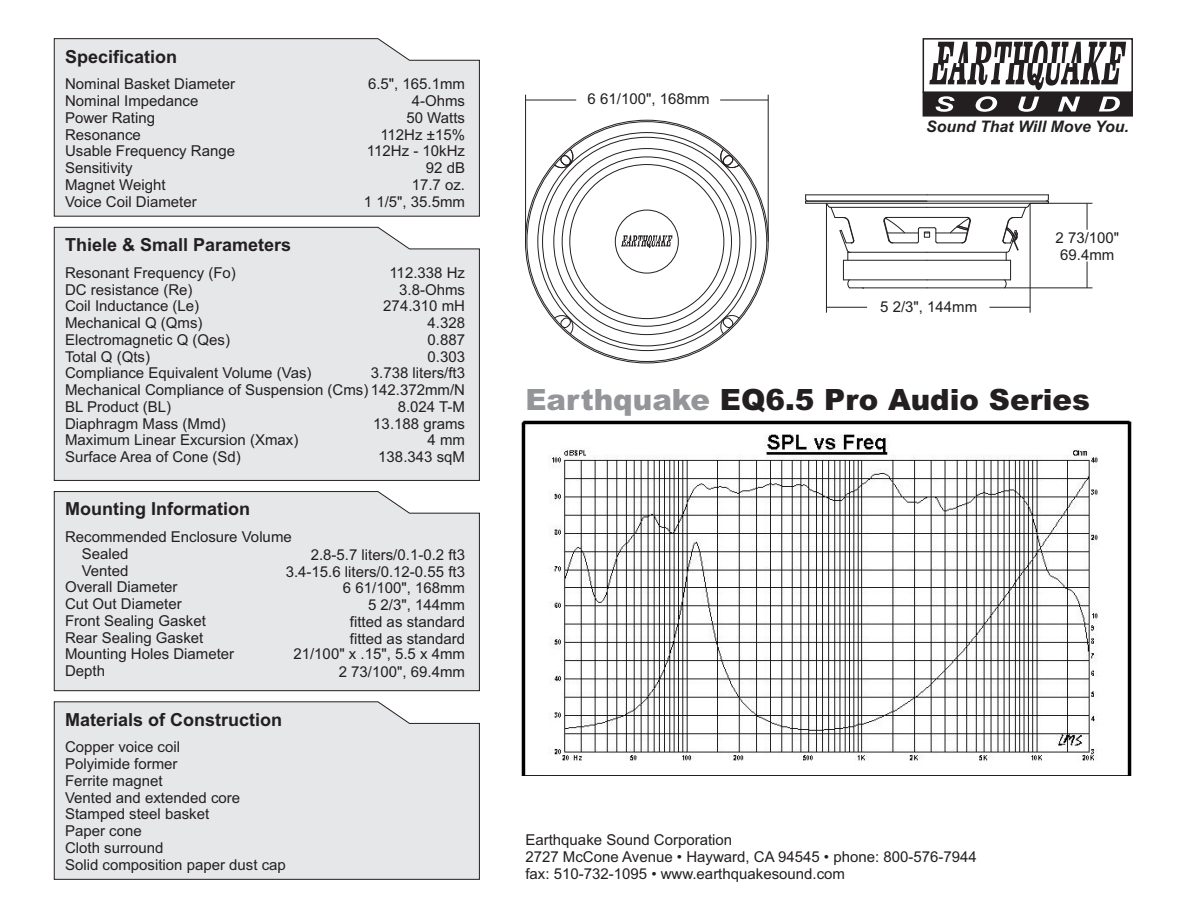
<style>
.page{position:relative;width:1188px;height:918px;background:#fff}
.page>*{position:absolute;margin:0;border:0;box-sizing:border-box;transform-origin:0 0}
.t1{font:900 29.4px "Arial";color:#231f20}
.t2{font:700 18px "Arial";color:#231f20}
.t3{font:italic 700 15.9px "Arial";color:#231f20}
.t4{font:15px/16.8px "Arial";color:#231f20}
.s1{color:#939598}
</style>
<div class="page">
<svg style="left:922px;top:38px;width:211px;height:79px"></svg>
<div style="left:54px;top:38px;width:426px;height:179px;background:#e6e7e9"></div>
<div style="left:54px;top:227px;width:426px;height:254px;background:#e6e7e9"></div>
<div style="left:54px;top:491px;width:426px;height:200px;background:#e6e7e9"></div>
<div style="left:54px;top:701px;width:426px;height:179px;background:#e6e7e9"></div>
<img style="left:521px;top:420px;width:611px;height:355px">
<svg style="left:719px;top:314px;width:21px;height:21px"></svg>
<svg style="left:554px;top:314px;width:20px;height:21px"></svg>
<svg style="left:621px;top:235px;width:51px;height:13px"></svg>
<div style="left:615px;top:210px;width:64px;height:63px;border:1px solid #231f20;border-radius:50%"></div>
<svg style="left:719px;top:148px;width:21px;height:22px"></svg>
<svg style="left:554px;top:148px;width:21px;height:21px"></svg>
<hr style="left:525px;top:95px;width:1px;height:147px;background:#231f20">
<hr style="left:768px;top:95px;width:1px;height:147px;background:#231f20">
<hr style="left:526px;top:100px;width:50px;height:1px;background:#231f20">
<hr style="left:720px;top:100px;width:48px;height:1px;background:#231f20">
<hr style="left:806px;top:194px;width:121px;height:1px;background:#231f20">
<hr style="left:830px;top:207px;width:97px;height:1px;background:#231f20">
<hr style="left:848px;top:252px;width:79px;height:1px;background:#231f20">
<hr style="left:927px;top:252px;width:80px;height:1px;background:#231f20">
<hr style="left:927px;top:207px;width:99px;height:1px;background:#231f20">
<hr style="left:927px;top:194px;width:121px;height:1px;background:#231f20">
<hr style="left:850px;top:287px;width:77px;height:1px;background:#231f20">
<hr style="left:843px;top:280px;width:84px;height:1px;background:#231f20">
<hr style="left:843px;top:260px;width:84px;height:1px;background:#231f20">
<hr style="left:927px;top:260px;width:84px;height:1px;background:#231f20">
<hr style="left:927px;top:287px;width:77px;height:1px;background:#231f20">
<hr style="left:927px;top:280px;width:84px;height:1px;background:#231f20">
<svg style="left:1002px;top:204px;width:28px;height:85px"></svg>
<svg style="left:805px;top:195px;width:4px;height:6px"></svg>
<svg style="left:883px;top:217px;width:88px;height:27px"></svg>
<svg style="left:827px;top:204px;width:28px;height:85px"></svg>
<svg style="left:1045px;top:195px;width:4px;height:6px"></svg>
<div style="left:805px;top:201px;width:244px;height:3px;border:1px solid #231f20"></div>
<hr style="left:826px;top:203px;width:1px;height:110px;background:#231f20">
<hr style="left:826px;top:307px;width:41px;height:1px;background:#231f20">
<hr style="left:1030px;top:203px;width:1px;height:110px;background:#231f20">
<hr style="left:989px;top:307px;width:41px;height:1px;background:#231f20">
<hr style="left:1030px;top:203px;width:62px;height:1px;background:#231f20">
<hr style="left:1005px;top:288px;width:87px;height:1px;background:#231f20">
<svg style="left:1087px;top:203px;width:1px;height:27px"></svg>
<svg style="left:1087px;top:261px;width:1px;height:27px"></svg>
<p class="t2" style="left:65px;top:49px;width:114px">Specification</p>
<p class="t4" style="left:65px;top:77px;width:172px">Nominal Basket Diameter<br>Nominal Impedance<br>Power Rating<br>Resonance<br>Usable Frequency Range<br>Sensitivity<br>Magnet Weight<br>Voice Coil Diameter</p>
<p class="t4" style="left:364px;top:77px;width:103px;text-align:right">6.5", 165.1mm<br>4-Ohms<br>50 Watts<br>112Hz ±15%<br>112Hz - 10kHz<br>92 dB<br>17.7 oz.<br>1 1/5", 35.5mm</p>
<p class="t2" style="left:65px;top:238px;width:228px">Thiele &amp; Small Parameters</p>
<p class="t4" style="left:65px;top:266px;width:401px">Resonant Frequency (Fo)<br>DC resistance (Re)<br>Coil Inductance (Le)<br>Mechanical Q (Qms)<br>Electromagnetic Q (Qes)<br>Total Q (Qts)<br>Compliance Equivalent Volume (Vas)<br>Mechanical Compliance of Suspension (Cms) 142.372mm/N<br>BL Product (BL)<br>Diaphragm Mass (Mmd)<br>Maximum Linear Excursion (Xmax)<br>Surface Area of Cone (Sd)</p>
<p class="t4" style="left:371px;top:266px;width:96px;text-align:right">112.338 Hz<br>3.8-Ohms<br>274.310 mH<br>4.328<br>0.887<br>0.303<br>3.738 liters/ft3</p>
<p class="t4" style="left:373px;top:400px;width:93px;text-align:right">8.024 T-M<br>13.188 grams<br>4 mm<br>138.343 sqM</p>
<p class="t2" style="left:65px;top:502px;width:186px">Mounting Information</p>
<p class="t4" style="left:65px;top:530px;width:228px">Recommended Enclosure Volume</p>
<p class="t4" style="left:82px;top:547px;width:48px">Sealed</p>
<p class="t4" style="left:82px;top:563px;width:48px">Vented</p>
<p class="t4" style="left:65px;top:580px;width:114px">Overall Diameter</p>
<p class="t4" style="left:65px;top:597px;width:118px">Cut Out Diameter</p>
<p class="t4" style="left:65px;top:614px;width:142px">Front Sealing Gasket</p>
<p class="t4" style="left:65px;top:630px;width:140px">Rear Sealing Gasket</p>
<p class="t4" style="left:65px;top:647px;width:171px">Mounting Holes Diameter</p>
<p class="t4" style="left:65px;top:664px;width:42px">Depth</p>
<p class="t4" style="left:286px;top:547px;width:181px;text-align:right">2.8-5.7 liters/0.1-0.2 ft3<br>3.4-15.6 liters/0.12-0.55 ft3<br>6 61/100", 168mm<br>5 2/3", 144mm<br>fitted as standard<br>fitted as standard</p>
<p class="t4" style="left:339px;top:665px;width:128px">2 73/100", 69.4mm</p>
<p class="t4" style="left:293px;top:647px;width:173px">21/100" x .15", 5.5 x 4mm</p>
<p class="t2" style="left:65px;top:713px;width:219px">Materials of Construction</p>
<p class="t4" style="left:65px;top:740px;width:222px">Copper voice coil<br>Polyimide former<br>Ferrite magnet<br>Vented and extended core<br>Stamped steel basket<br>Paper cone<br>Cloth surround<br>Solid composition paper dust cap</p>
<p class="t4" style="left:588px;top:92px;width:124px">6 61/100", 168mm</p>
<p class="t3" style="left:926px;top:120px;width:204px">Sound That Will Move You.</p>
<p class="t4" style="left:880px;top:299px;width:99px">5 2/3", 144mm</p>
<p class="t4" style="left:1056px;top:231px;width:65px;text-align:center">2 73/100"<br>69.4mm</p>
<h1 class="t1" style="left:525px;top:389px;width:566px"><span class="s1">Earthquake</span> EQ6.5 Pro Audio Series</h1>
<p class="t4" style="left:525px;top:833px;width:453px">Earthquake Sound Corporation<br>2727 McCone Avenue • Hayward, CA 94545 • phone: 800-576-7944 fax: 510-732-1095 • www.earthquakesound.com</p>
</div>
